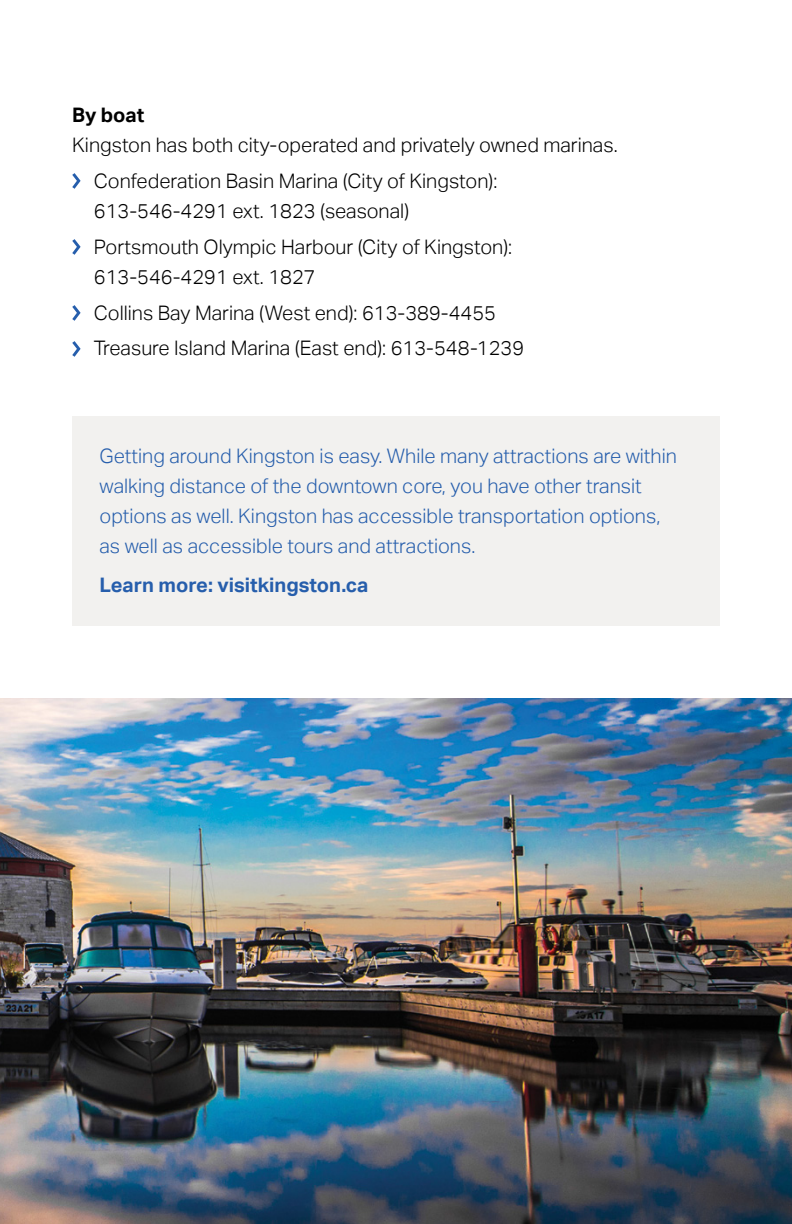
<style>
.page{position:relative;width:792px;height:1224px;background:#fff}
.page>*{position:absolute;margin:0;border:0;box-sizing:border-box;transform-origin:0 0}
.Body_Copy{font:300 20px/30px "Aktiv Grotesk";color:#000}
.Body_Copy-2{font:300 20px/30px "Aktiv Grotesk";color:#265eac}
.Body_Copy-3{font:700 20px "Aktiv Grotesk";color:#265eac}
.Body_Copy-4{font:700 20px "Aktiv Grotesk";color:#000}
</style>
<div class="page">
<svg style="left:72px;top:173px;width:9px;height:16px"></svg>
<svg style="left:72px;top:239px;width:9px;height:16px"></svg>
<svg style="left:72px;top:305px;width:9px;height:16px"></svg>
<svg style="left:72px;top:341px;width:9px;height:16px"></svg>
<div style="left:73px;top:416px;width:647px;height:210px;background:#f2f1ef"></div>
<img style="left:0;top:698px;width:792px;height:526px">
<p class="Body_Copy-4" style="left:72px;top:104px;width:74px">By boat</p>
<p class="Body_Copy" style="left:72px;top:130px;width:547px">Kingston has both city-operated and privately owned marinas.</p>
<p class="Body_Copy" style="left:94px;top:166px;width:405px">Confederation Basin Marina (City of Kingston):<br>613-546-4291 ext. 1823 (seasonal)</p>
<p class="Body_Copy" style="left:94px;top:232px;width:420px">Portsmouth Olympic Harbour (City of Kingston):<br>613-546-4291 ext. 1827</p>
<p class="Body_Copy" style="left:94px;top:298px;width:404px">Collins Bay Marina (West end): 613-389-4455</p>
<p class="Body_Copy" style="left:94px;top:333px;width:432px">Treasure Island Marina (East end): 613-548-1239</p>
<p class="Body_Copy-2" style="left:99px;top:441px;width:579px">Getting around Kingston is easy. While many attractions are within walking distance of the downtown core, you have other transit options as well. Kingston has accessible transportation options, as well as accessible tours and attractions.</p>
<p class="Body_Copy-3" style="left:99px;top:573px;width:270px">Learn more: visitkingston.ca</p>
</div>
